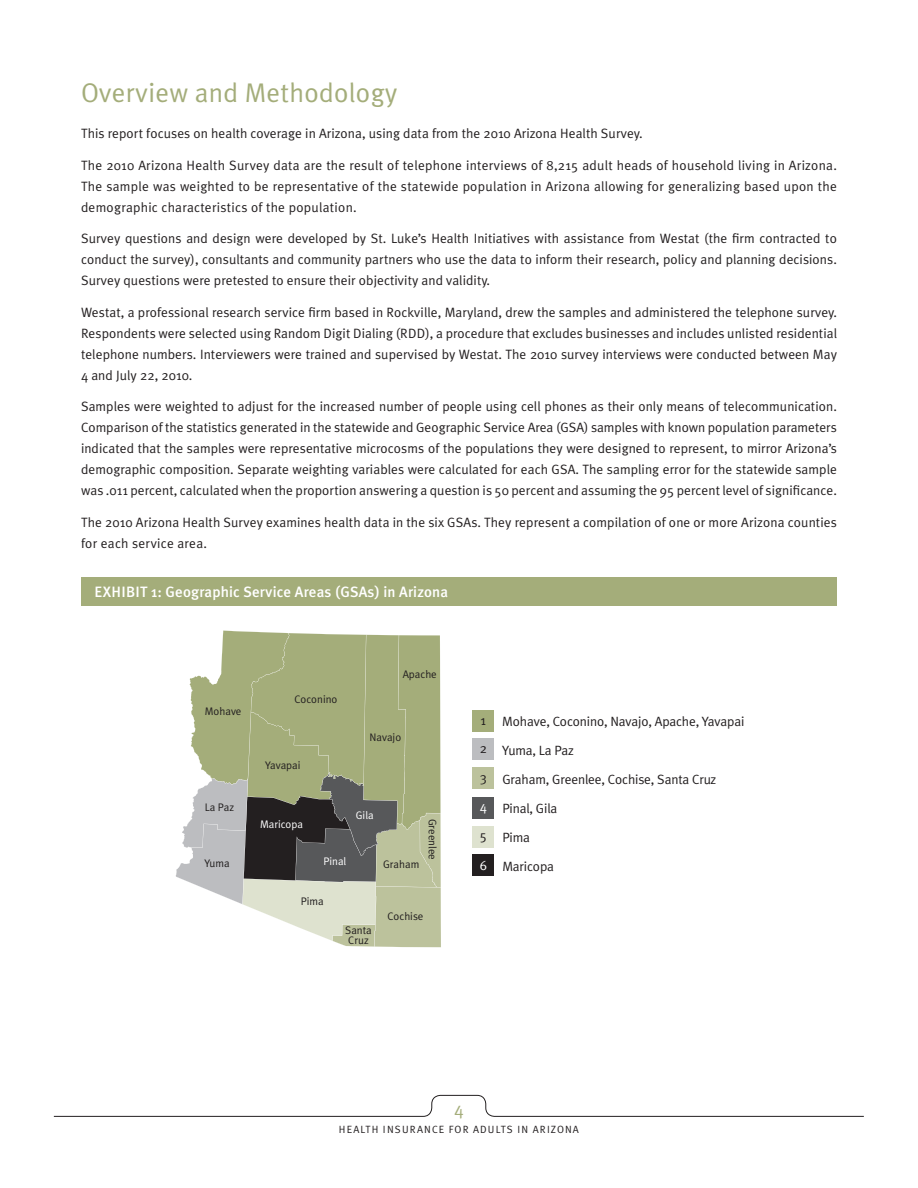
<style>
.page{position:relative;width:918px;height:1188px;background:#fff}
.page>*{position:absolute;margin:0;border:0;box-sizing:border-box;transform-origin:0 0}
.AHead{font:27px "Meta Plus Normal";letter-spacing:.01em;color:#a4ad7a}
.t1{font:18px "Meta Plus Normal";color:#a4ad7a}
.TableHead{font:500 15px "Meta Plus";letter-spacing:.01em;color:#fff}
.RTF{font:13.5px/21px "Meta Plus Normal";letter-spacing:.005em;color:#231f20;text-align:justify}
.t2{font:13.35px/29.1px "Meta Plus Normal";letter-spacing:-.01em;color:#231f20}
.t3{font:10.95px/9.6px "Meta Plus Normal";color:#211e1e}
.t4{font:10.95px "Meta Plus Normal";color:#231f20}
.t5{font:10.95px "Meta Plus Normal";color:#fff}
.t6{font:10.5px "Meta Plus Normal";letter-spacing:.11em;color:#231f20}
.s1{color:#fff}
</style>
<div class="page">
<svg style="left:53px;top:1095px;width:811px;height:22px"></svg>
<div style="left:81px;top:577px;width:756px;height:29px;background:#a4ad7a"></div>
<svg style="left:176px;top:630px;width:265px;height:317px;background:#acb095"></svg>
<div style="left:473px;top:710px;width:21px;height:22px;background:#a4ad7a"></div>
<div style="left:472px;top:738px;width:22px;height:22px;background:#bcbdc0"></div>
<div style="left:472px;top:767px;width:22px;height:22px;background:#bcc29c"></div>
<div style="left:472px;top:797px;width:22px;height:22px;background:#57585a"></div>
<div style="left:472px;top:827px;width:22px;height:21px;background:#dee2cf"></div>
<div style="left:472px;top:855px;width:22px;height:21px;background:#231f20"></div>
<p class="AHead" style="left:81px;top:77px;width:318px">Overview and Methodology</p>
<p class="RTF" style="left:81px;top:123px;width:563px">This report focuses on health coverage in Arizona, using data from the 2010 Arizona Health Survey.</p>
<p class="RTF" style="left:81px;top:154px;width:757px">The 2010 Arizona Health Survey data are the result of telephone interviews of 8,215 adult heads of household living in Arizona.<br>The sample was weighted to be representative of the statewide population in Arizona allowing for generalizing based upon the demographic characteristics of the population.</p>
<p class="RTF" style="left:81px;top:228px;width:757px">Survey questions and design were developed by St. Luke’s Health Initiatives with assistance from Westat (the firm contracted to conduct the survey), consultants and community partners who use the data to inform their research, policy and planning decisions.<br>Survey questions were pretested to ensure their objectivity and validity.</p>
<p class="RTF" style="left:81px;top:301px;width:758px">Westat, a professional research service firm based in Rockville, Maryland, drew the samples and administered the telephone survey.<br>Respondents were selected using Random Digit Dialing (RDD), a procedure that excludes businesses and includes unlisted residential telephone numbers. Interviewers were trained and supervised by Westat. The 2010 survey interviews were conducted between May 4 and July 22, 2010.</p>
<p class="RTF" style="left:81px;top:396px;width:758px">Samples were weighted to adjust for the increased number of people using cell phones as their only means of telecommunication.<br>Comparison of the statistics generated in the statewide and Geographic Service Area (GSA) samples with known population parameters indicated that the samples were representative microcosms of the populations they were designed to represent, to mirror Arizona’s demographic composition. Separate weighting variables were calculated for each GSA. The sampling error for the statewide sample was .011 percent, calculated when the proportion answering a question is 50 percent and assuming the 95 percent level of significance.</p>
<p class="RTF" style="left:81px;top:511px;width:758px">The 2010 Arizona Health Survey examines health data in the six GSAs. They represent a compilation of one or more Arizona counties for each service area.</p>
<p class="TableHead" style="left:94px;top:583px;width:355px">EXHIBIT 1: Geographic Service Areas (GSAs) in Arizona</p>
<p class="t4" style="left:205px;top:704px;width:38px">Mohave</p>
<p class="t3" style="left:205px;top:802px;width:31px">La Paz</p>
<p class="t3" style="left:205px;top:858px;width:27px">Yuma</p>
<p class="t4" style="left:295px;top:693px;width:44px">Coconino</p>
<p class="t4" style="left:265px;top:758px;width:37px">Yavapai</p>
<p class="t4" style="left:403px;top:668px;width:36px">Apache</p>
<p class="t4" style="left:370px;top:731px;width:33px">Navajo</p>
<p class="t5" style="left:260px;top:818px;width:44px">Maricopa</p>
<p class="t5" style="left:356px;top:809px;width:19px">Gila</p>
<p class="t5" style="left:324px;top:854px;width:24px">Pinal</p>
<p class="t3" style="left:383px;top:859px;width:38px">Graham</p>
<p class="t3" style="left:438px;top:819px;width:43px;rotate:90deg">Greenlee</p>
<p class="t3" style="left:301px;top:896px;width:24px">Pima</p>
<p class="t3" style="left:388px;top:912px;width:37px">Cochise</p>
<p class="t3" style="left:345px;top:926px;width:28px">Santa<br>Cruz</p>
<p class="t2" style="left:480px;top:707px;width:266px">1 Mohave, Coconino, Navajo, Apache, Yavapai<br>2 Yuma, La Paz<br>3 Graham, Greenlee, Cochise, Santa Cruz<br><sup>4</sup> Pinal, Gila<br>5 Pima<br><span class="s1">6</span> Maricopa</p>
<h2 class="t1" style="left:454px;top:1099px;width:11px">4</h2>
<p class="t6" style="left:339px;top:1124px;width:242px">HEALTH INSURANCE FOR ADULTS IN ARIZONA</p>
</div>
